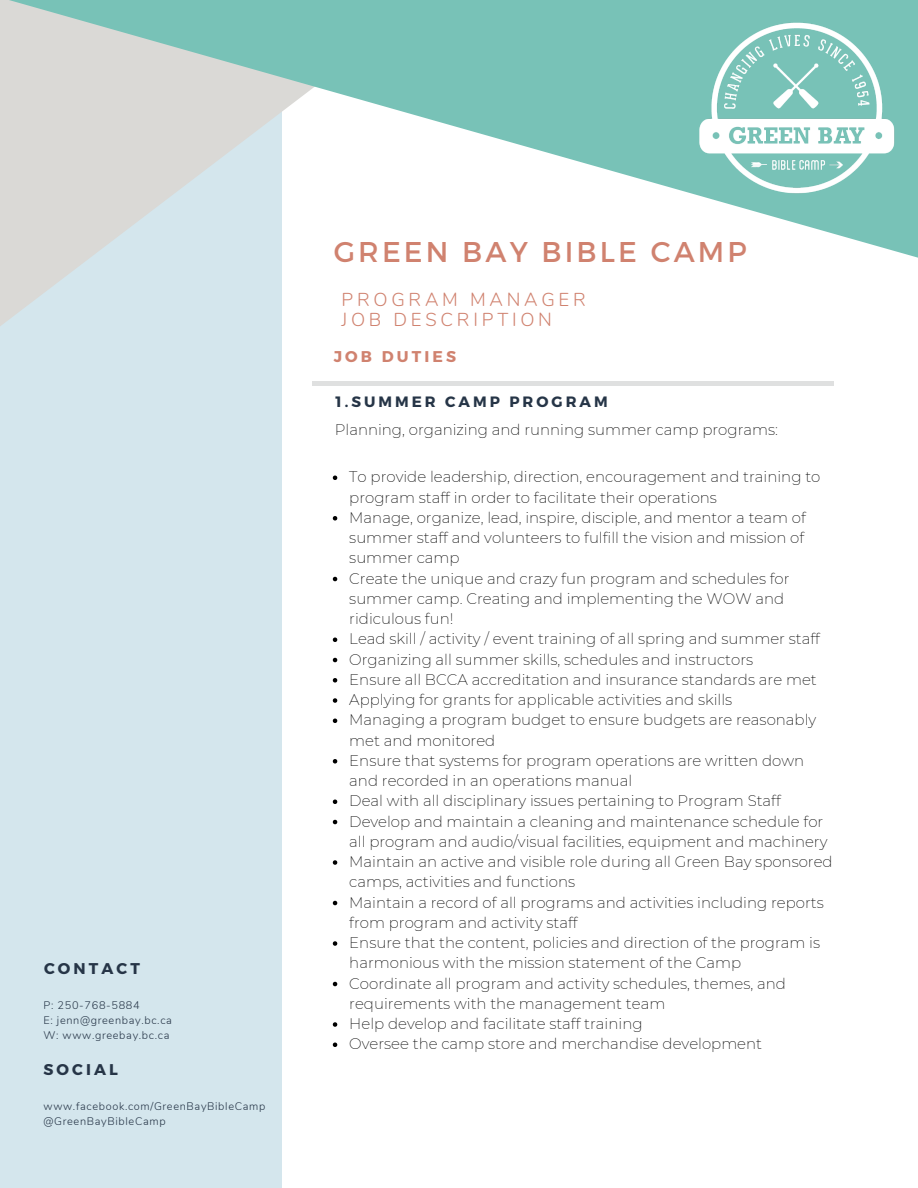
<style>
.page{position:relative;width:918px;height:1188px;background:#fff}
.page>*{position:absolute;margin:0;border:0;box-sizing:border-box;transform-origin:0 0}
.t1{font:28.5px "Montserrat";letter-spacing:.11em;color:#d0826f}
.t2{font:300 18.75px "Nunito";letter-spacing:.2em;color:#d0826f}
.t3{font:700 15.6px "Montserrat";letter-spacing:.2em;color:#263547}
.t4{font:700 15.6px "Montserrat";letter-spacing:.2em;color:#d0826f}
.t5{font:200 15px/20.2px "Montserrat";color:#000}
.t6{font:700 15px "Montserrat";letter-spacing:.2em;color:#263547}
.t7{font:300 10.95px "Nunito";letter-spacing:.06em;color:#263547}
</style>
<div class="page">
<div style="left:0;top:0;width:282px;height:1188px;background:#d4e6ed"></div>
<hr style="left:312px;top:382px;width:521px;height:4px;background:#dfe0e0">
<svg style="left:0;top:292px;width:392px;height:90px"></svg>
<svg style="left:0;top:0;width:918px;height:292px"></svg>
<img style="left:695px;top:20px;width:204px;height:178px">
<svg style="left:333px;top:476px;width:4px;height:4px"></svg>
<svg style="left:333px;top:516px;width:4px;height:5px"></svg>
<svg style="left:333px;top:577px;width:4px;height:4px"></svg>
<svg style="left:333px;top:638px;width:4px;height:4px"></svg>
<svg style="left:333px;top:658px;width:4px;height:4px"></svg>
<svg style="left:333px;top:678px;width:4px;height:5px"></svg>
<svg style="left:333px;top:698px;width:4px;height:5px"></svg>
<svg style="left:333px;top:719px;width:4px;height:4px"></svg>
<svg style="left:333px;top:759px;width:4px;height:5px"></svg>
<svg style="left:333px;top:800px;width:4px;height:4px"></svg>
<svg style="left:333px;top:820px;width:4px;height:4px"></svg>
<svg style="left:333px;top:860px;width:4px;height:5px"></svg>
<svg style="left:333px;top:901px;width:4px;height:4px"></svg>
<svg style="left:333px;top:941px;width:4px;height:5px"></svg>
<svg style="left:333px;top:982px;width:4px;height:4px"></svg>
<svg style="left:333px;top:1022px;width:4px;height:5px"></svg>
<svg style="left:333px;top:1043px;width:4px;height:4px"></svg>
<p class="t3" style="left:44px;top:958px;width:97px">CONTACT</p>
<p class="t7" style="left:43px;top:998px;width:98px">P: 250-768-5884</p>
<p class="t7" style="left:43px;top:1013px;width:130px">E: jenn@greenbay.bc.ca</p>
<p class="t7" style="left:43px;top:1028px;width:127px">W: www.greebay.bc.ca</p>
<p class="t3" style="left:43px;top:1060px;width:76px">SOCIAL</p>
<p class="t7" style="left:44px;top:1099px;width:223px">www.facebook.com/GreenBayBibleCamp</p>
<p class="t7" style="left:44px;top:1114px;width:124px">@GreenBayBibleCamp</p>
<p class="t1" style="left:334px;top:233px;width:415px">GREEN BAY BIBLE CAMP</p>
<p class="t2" style="left:341px;top:287px;width:246px">PROGRAM MANAGER</p>
<p class="t2" style="left:341px;top:307px;width:212px">JOB DESCRIPTION</p>
<p class="t4" style="left:334px;top:347px;width:124px">JOB DUTIES</p>
<p class="t6" style="left:336px;top:392px;width:274px">1.SUMMER CAMP PROGRAM</p>
<p class="t5" style="left:335px;top:419px;width:445px">Planning, organizing and running summer camp programs:</p>
<p class="t5" style="left:349px;top:467px;width:473px">To provide leadership, direction, encouragement and training to program staff in order to facilitate their operations</p>
<p class="t5" style="left:349px;top:507px;width:458px;text-align:justify">Manage, organize, lead, inspire, disciple, and mentor a team of summer staff and volunteers to fulfill the vision and mission of summer camp</p>
<p class="t5" style="left:349px;top:568px;width:442px">Create the unique and crazy fun program and schedules for summer camp. Creating and implementing the WOW and ridiculous fun!</p>
<p class="t5" style="left:349px;top:629px;width:472px">Lead skill / activity / event training of all spring and summer staff</p>
<p class="t5" style="left:349px;top:649px;width:405px">Organizing all summer skills, schedules and instructors</p>
<p class="t5" style="left:349px;top:669px;width:469px">Ensure all BCCA accreditation and insurance standards are met</p>
<p class="t5" style="left:349px;top:690px;width:385px">Applying for grants for applicable activities and skills</p>
<p class="t5" style="left:349px;top:710px;width:468px">Managing a program budget to ensure budgets are reasonably met and monitored</p>
<p class="t5" style="left:349px;top:750px;width:456px">Ensure that systems for program operations are written down and recorded in an operations manual</p>
<p class="t5" style="left:349px;top:791px;width:433px">Deal with all disciplinary issues pertaining to Program Staff</p>
<p class="t5" style="left:349px;top:811px;width:480px">Develop and maintain a cleaning and maintenance schedule for all program and audio/visual facilities, equipment and machinery</p>
<p class="t5" style="left:349px;top:852px;width:485px">Maintain an active and visible role during all Green Bay sponsored camps, activities and functions</p>
<p class="t5" style="left:349px;top:892px;width:476px">Maintain a record of all programs and activities including reports from program and activity staff</p>
<p class="t5" style="left:349px;top:933px;width:472px">Ensure that the content, policies and direction of the program is harmonious with the mission statement of the Camp</p>
<p class="t5" style="left:349px;top:973px;width:438px">Coordinate all program and activity schedules, themes, and requirements with the management team</p>
<p class="t5" style="left:349px;top:1014px;width:295px">Help develop and facilitate staff training</p>
<p class="t5" style="left:349px;top:1034px;width:414px">Oversee the camp store and merchandise development</p>
</div>
